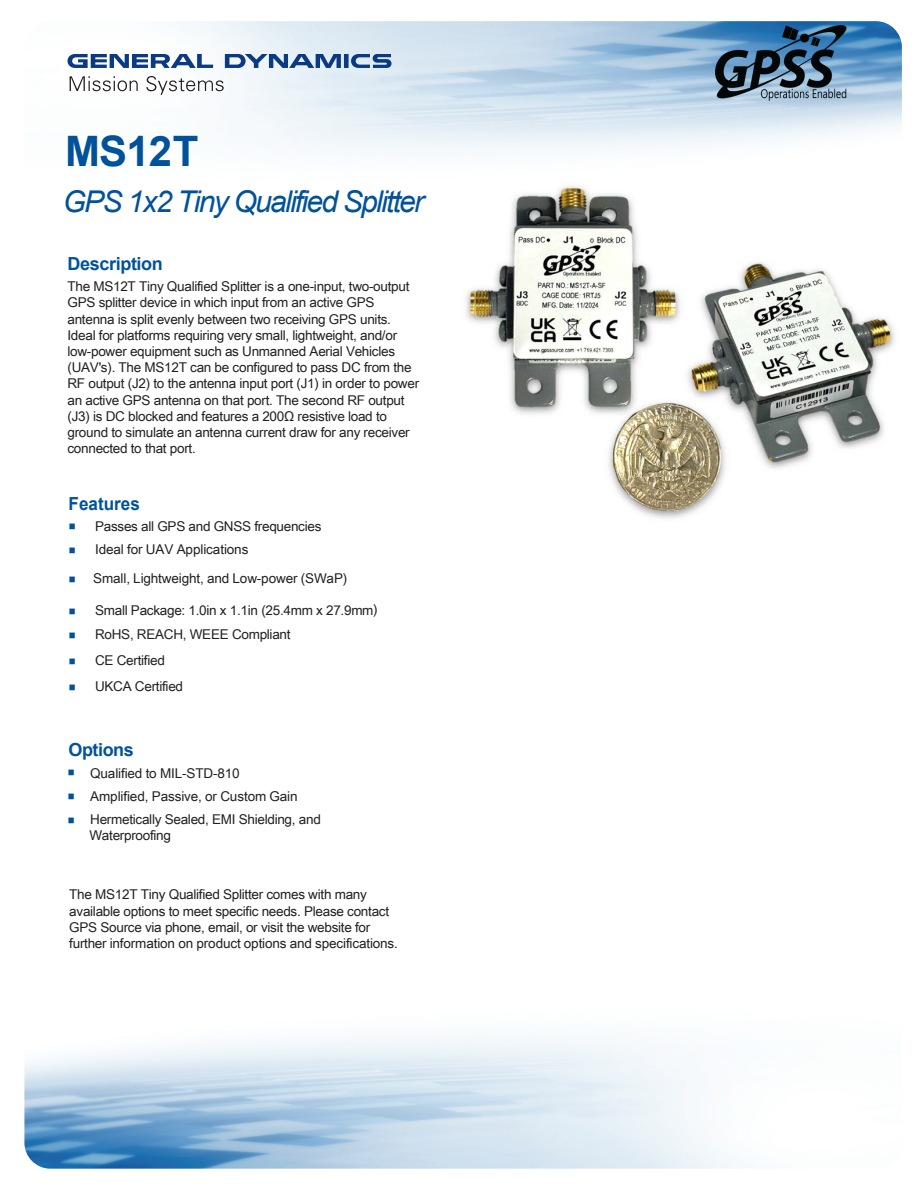
<style>
.page{position:relative;width:918px;height:1188px;background:#fff}
.page>*{position:absolute;margin:0;border:0;box-sizing:border-box;transform-origin:0 0}
._2015_Front_Subtitle{font:700 42px "Arial";letter-spacing:-.02em;color:#01529a}
._2015_Front_Subtitle-2{font:italic 30px "Arial";letter-spacing:-.06em;color:#01529a}
.t1{font:700 18px "Arial";letter-spacing:-.02em;color:#01529a}
.t2{font:700 18px "Arial";color:#00539b;scale:.95 1}
.body{font:13.5px/16.2px "Arial Unicode MS";letter-spacing:-.02em;color:#231f20}
.s1{color:#01529a}
</style>
<div class="page">
<img style="left:24px;top:21px;width:878px;height:1148px">
<img style="left:716px;top:26px;width:131px;height:75px">
<img style="left:459px;top:176px;width:442px;height:363px">
<svg style="left:70px;top:76px;width:68px;height:15px"></svg>
<svg style="left:146px;top:76px;width:78px;height:19px"></svg>
<svg style="left:68px;top:54px;width:324px;height:14px"></svg>
<p class="_2015_Front_Subtitle" style="left:65px;top:122px;width:135px">MS12T</p>
<p class="_2015_Front_Subtitle-2" style="left:63px;top:182px;width:363px">GPS 1x2 Tiny Qualified Splitter</p>
<h3 class="t1" style="left:68px;top:251px;width:97px">Description</h3>
<p class="body" style="left:68px;top:278px;width:353px">The MS12T Tiny Qualified Splitter is a one-input, two-output GPS splitter device in which input from an active GPS antenna is split evenly between two receiving GPS units.<br>Ideal for platforms requiring very small, lightweight, and/or low-power equipment such as Unmanned Aerial Vehicles (UAV's). The MS12T can be configured to pass DC from the RF output (J2) to the antenna input port (J1) in order to power an active GPS antenna on that port. The second RF output (J3) is DC blocked and features a 200Ω resistive load to ground to simulate an antenna current draw for any receiver connected to that port.</p>
<h3 class="t2" style="left:69px;top:491px;width:77px">Features</h3>
<p class="body" style="left:69px;top:518px;width:254px"><span class="s1">■</span> Passes all GPS and GNSS frequencies</p>
<p class="body" style="left:69px;top:541px;width:181px"><span class="s1">■</span> Ideal for UAV Applications</p>
<p class="body" style="left:69px;top:570px;width:280px"><span class="s1">■</span> Small, Lightweight, and Low-power (SWaP)</p>
<p class="body" style="left:69px;top:602px;width:311px"><span class="s1">■</span> Small Package: 1.0in x 1.1in (25.4mm x 27.9mm)</p>
<p class="body" style="left:69px;top:626px;width:223px"><span class="s1">■</span> RoHS, REACH, WEEE Compliant</p>
<p class="body" style="left:69px;top:651px;width:98px"><span class="s1">■</span> CE Certified</p>
<p class="body" style="left:69px;top:677px;width:116px"><span class="s1">■</span> UKCA Certified</p>
<p class="t1" style="left:69px;top:737px;width:67px">Options</p>
<p class="body" style="left:68px;top:765px;width:173px"><span class="s1">■</span> Qualified to MIL-STD-810</p>
<p class="body" style="left:68px;top:788px;width:231px"><span class="s1">■</span> Amplified, Passive, or Custom Gain</p>
<p class="body" style="left:90px;top:812px;width:233px;line-height:15.5px;text-indent:-22px"><span class="s1">■</span> Hermetically Sealed, EMI Shielding, and<br>Waterproofing</p>
<p class="body" style="left:69px;top:886px;width:330px">The MS12T Tiny Qualified Splitter comes with many available options to meet specific needs. Please contact GPS Source via phone, email, or visit the website for further information on product options and specifications.</p>
</div>
